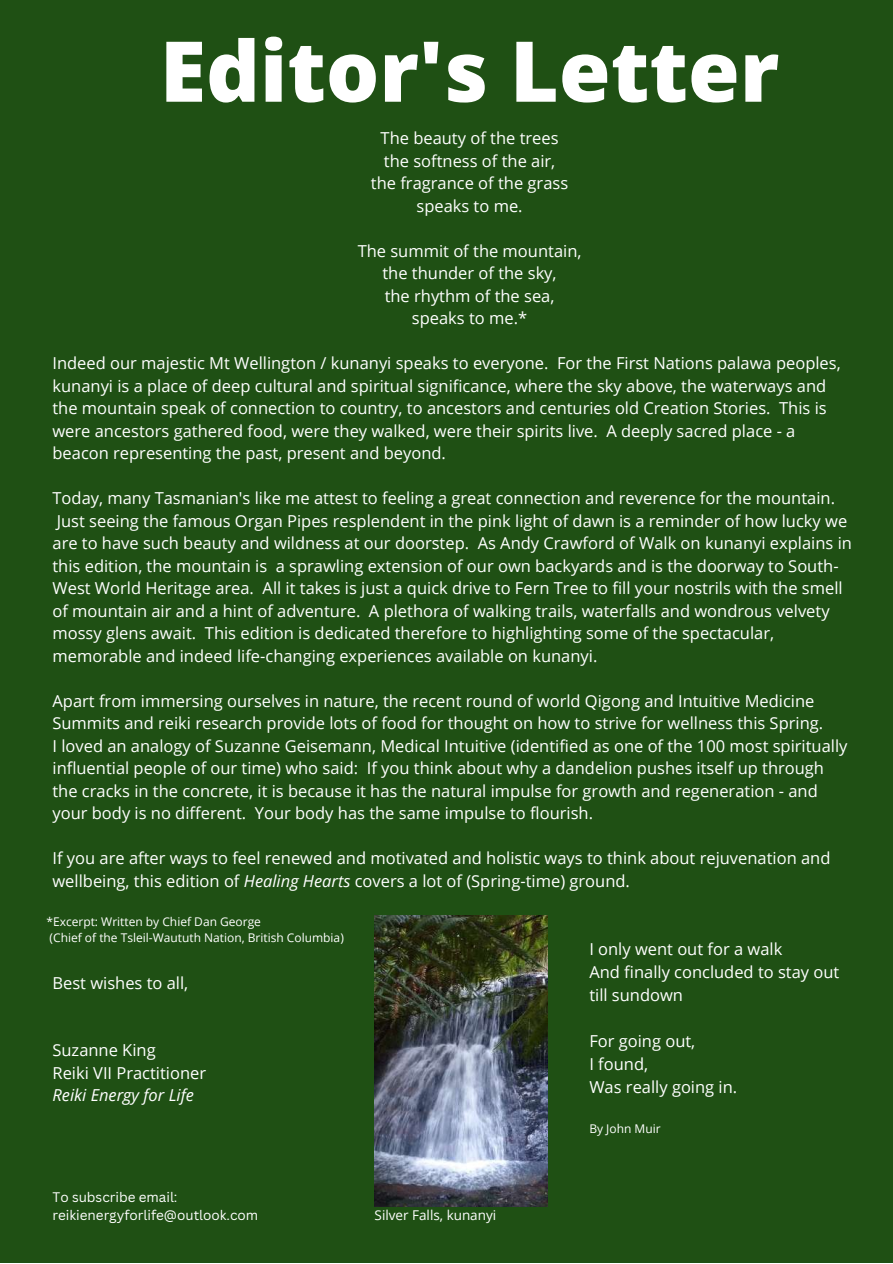
<style>
.page{position:relative;width:893px;height:1264px;background:#fff}
.page>*{position:absolute;margin:0;border:0;box-sizing:border-box;transform-origin:0 0}
.t1{font:800 83.85px "Open Sans";color:#fff}
.t2{font:16.5px/22.5px "Open Sans";color:#fff}
.t3{font:italic 16.5px "Open Sans";color:#fff}
.t4{font:13.5px/18px "Canva Sans";color:#fff}
.t5{font:13.5px "Open Sans";color:#fff}
.t6{font:12px/16px "Open Sans";color:#fff}
.s1{font-style:italic}
</style>
<div class="page">
<div style="left:0;top:0;width:892px;height:1262px;background:#1f5014"></div>
<img style="left:374px;top:915px;width:174px;height:291px">
<h1 class="t1" style="left:160px;top:12px;width:620px">Editor's Letter</h1>
<p class="t2" style="left:371px;top:126px;width:199px;text-align:center">The beauty of the trees the softness of the air, the fragrance of the grass speaks to me.</p>
<p class="t2" style="left:357px;top:239px;width:225px;text-align:center">The summit of the mountain, the thunder of the sky,<br>the rhythm of the sea, speaks to me.*</p>
<p class="t2" style="left:52px;top:351px;width:789px">Indeed our majestic Mt Wellington / kunanyi speaks to everyone. For the First Nations palawa peoples, kunanyi is a place of deep cultural and spiritual significance, where the sky above, the waterways and the mountain speak of connection to country, to ancestors and centuries old Creation Stories. This is were ancestors gathered food, were they walked, were their spirits live. A deeply sacred place - a beacon representing the past, present and beyond.</p>
<p class="t2" style="left:52px;top:486px;width:800px">Today, many Tasmanian's like me attest to feeling a great connection and reverence for the mountain.<br>Just seeing the famous Organ Pipes resplendent in the pink light of dawn is a reminder of how lucky we are to have such beauty and wildness at our doorstep. As Andy Crawford of Walk on kunanyi explains in this edition, the mountain is a sprawling extension of our own backyards and is the doorway to South-West World Heritage area. All it takes is just a quick drive to Fern Tree to fill your nostrils with the smell of mountain air and a hint of adventure. A plethora of walking trails, waterfalls and wondrous velvety mossy glens await. This edition is dedicated therefore to highlighting some of the spectacular, memorable and indeed life-changing experiences available on kunanyi.</p>
<p class="t2" style="left:52px;top:689px;width:796px">Apart from immersing ourselves in nature, the recent round of world Qigong and Intuitive Medicine Summits and reiki research provide lots of food for thought on how to strive for wellness this Spring.<br>I loved an analogy of Suzanne Geisemann, Medical Intuitive (identified as one of the 100 most spiritually influential people of our time) who said: If you think about why a dandelion pushes itself up through the cracks in the concrete, it is because it has the natural impulse for growth and regeneration - and your body is no different. Your body has the same impulse to flourish.</p>
<p class="t2" style="left:52px;top:846px;width:779px">If you are after ways to feel renewed and motivated and holistic ways to think about rejuvenation and wellbeing, this edition of <span class="s1">Healing Hearts</span> covers a lot of (Spring-time) ground.</p>
<p class="t6" style="left:46px;top:913px;width:299px">*Excerpt: Written by Chief Dan George<br>(Chief of the Tsleil-Waututh Nation, British Columbia)</p>
<p class="t2" style="left:52px;top:971px;width:137px">Best wishes to all,</p>
<p class="t2" style="left:52px;top:1038px;width:155px">Suzanne King<br>Reiki VII Practitioner</p>
<p class="t3" style="left:52px;top:1083px;width:143px">Reiki Energy for Life</p>
<p class="t4" style="left:52px;top:1187px;width:207px">To subscribe email: reikienergyforlife@outlook.com</p>
<p class="t5" style="left:374px;top:1205px;width:123px">Silver Falls, kunanyi</p>
<p class="t2" style="left:589px;top:937px;width:251px;line-height:23px">I only went out for a walk<br>And finally concluded to stay out till sundown</p>
<p class="t2" style="left:589px;top:1029px;width:149px;line-height:23px">For going out,<br>I found,<br>Was really going in.</p>
<p class="t6" style="left:589px;top:1120px;width:73px">By John Muir</p>
</div>
